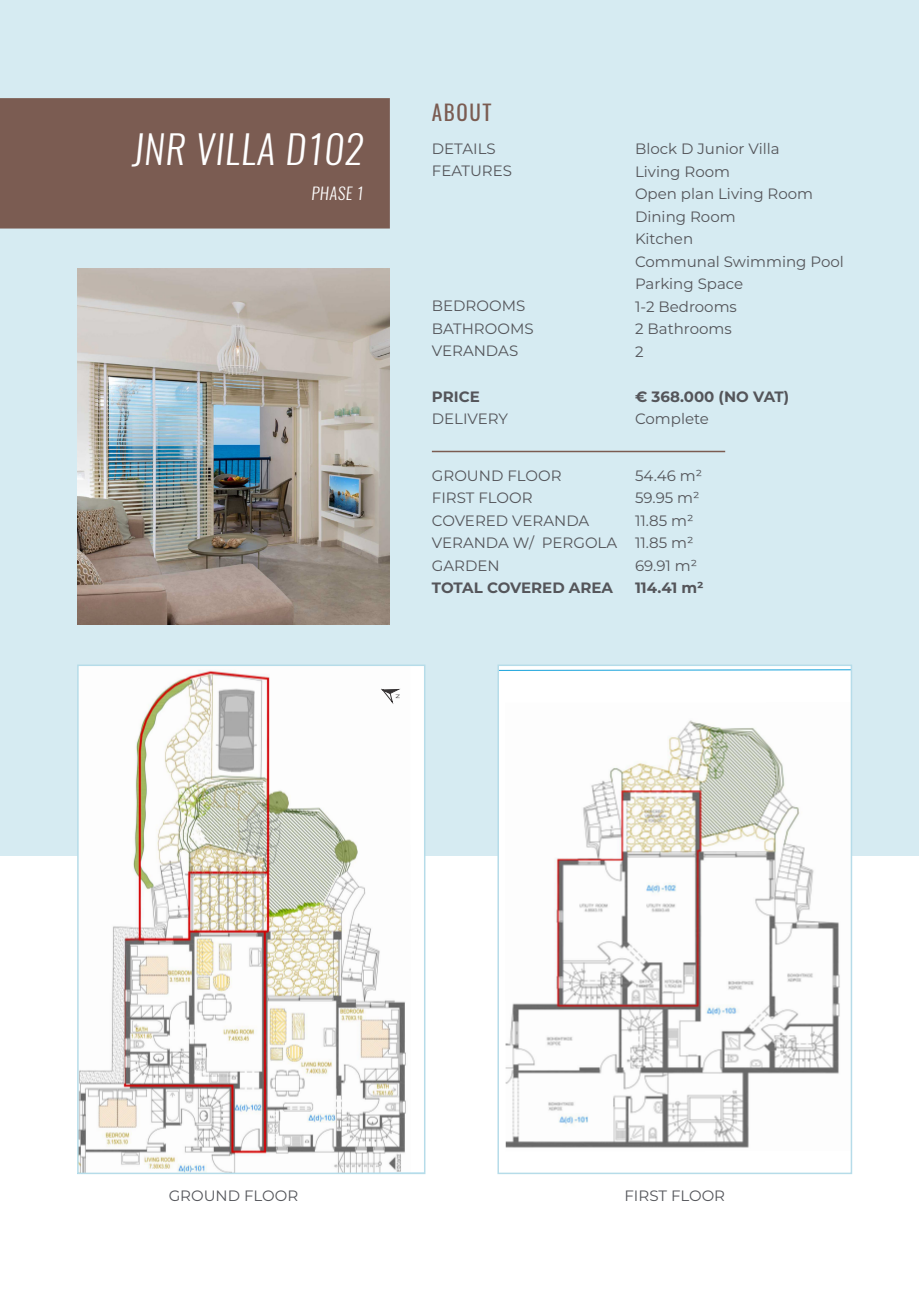
<style>
.page{position:relative;width:919px;height:1289px;background:#fff}
.page>*{position:absolute;margin:0;border:0;box-sizing:border-box;transform-origin:0 0}
.t1{font:italic 300 39px "Oswald";letter-spacing:.025em;color:#fff}
.t2{font:21px "Oswald";letter-spacing:.08em;color:#7b5c52}
.t3{font:italic 300 16.5px "Oswald";letter-spacing:.025em;color:#fff}
.t4{font:15px/22.5px "Montserrat";color:#54555a}
.t5{font:700 15px "Montserrat";color:#54555a}
.t6{font:6.15px "Optane";color:#373435}
</style>
<div class="page">
<div style="left:0;top:0;width:918px;height:855px;background:#d6ebf2"></div>
<div style="left:0;top:98px;width:390px;height:130px;background:#7b5c52"></div>
<hr style="left:432px;top:451px;width:293px;height:1px;background:#7b5c52">
<img style="left:77px;top:268px;width:313px;height:356px">
<svg style="left:80px;top:667px;width:342px;height:504px"></svg>
<svg style="left:381px;top:689px;width:19px;height:14px"></svg>
<div style="left:77px;top:664px;width:348px;height:510px;border:2px solid #b6dce9"></div>
<svg style="left:500px;top:669px;width:349px;height:479px"></svg>
<div style="left:497px;top:664px;width:355px;height:510px;border:2px solid #b6dce9"></div>
<p class="t1" style="left:132px;top:123px;width:232px">JNR VILLA D102</p>
<p class="t3" style="left:311px;top:182px;width:53px">PHASE 1</p>
<p class="t2" style="left:432px;top:98px;width:61px">ABOUT</p>
<p class="t4" style="left:432px;top:137px;width:82px">DETAILS<br>FEATURES</p>
<p class="t4" style="left:432px;top:294px;width:95px">BEDROOMS</p>
<p class="t4" style="left:432px;top:317px;width:103px">BATHROOMS</p>
<p class="t4" style="left:432px;top:339px;width:88px">VERANDAS</p>
<p class="t5" style="left:432px;top:385px;width:49px">PRICE</p>
<p class="t4" style="left:432px;top:407px;width:78px">DELIVERY</p>
<p class="t4" style="left:432px;top:463px;width:131px">GROUND FLOOR</p>
<p class="t4" style="left:432px;top:486px;width:102px">FIRST FLOOR</p>
<p class="t4" style="left:432px;top:508px;width:159px">COVERED VERANDA</p>
<p class="t4" style="left:432px;top:531px;width:187px">VERANDA W/ PERGOLA</p>
<p class="t4" style="left:432px;top:553px;width:69px">GARDEN</p>
<p class="t5" style="left:432px;top:577px;width:183px">TOTAL COVERED AREA</p>
<p class="t4" style="left:635px;top:137px;width:146px">Block D Junior Villa</p>
<p class="t4" style="left:635px;top:160px;width:97px">Living Room</p>
<p class="t4" style="left:635px;top:182px;width:180px">Open plan Living Room<br>Dining Room</p>
<p class="t4" style="left:635px;top:227px;width:60px">Kitchen</p>
<p class="t4" style="left:635px;top:250px;width:210px">Communal Swimming Pool</p>
<p class="t4" style="left:635px;top:272px;width:110px">Parking Space</p>
<p class="t4" style="left:635px;top:295px;width:103px">1-2 Bedrooms</p>
<p class="t4" style="left:635px;top:317px;width:98px">2 Bathrooms</p>
<p class="t4" style="left:635px;top:340px;width:10px">2</p>
<p class="t5" style="left:635px;top:385px;width:156px">€ 368.000 (NO VAT)</p>
<p class="t4" style="left:635px;top:407px;width:75px">Complete</p>
<p class="t4" style="left:635px;top:463px;width:69px">54.46 m²</p>
<p class="t4" style="left:635px;top:486px;width:66px">59.95 m²</p>
<p class="t4" style="left:635px;top:508px;width:60px">11.85 m²</p>
<p class="t4" style="left:635px;top:531px;width:60px">11.85 m²</p>
<p class="t4" style="left:635px;top:553px;width:64px">69.91 m²</p>
<p class="t5" style="left:635px;top:577px;width:70px">114.41 m²</p>
<p class="t6" style="left:401px;top:694px;width:6px;rotate:90deg">N</p>
<p class="t4" style="left:169px;top:1184px;width:131px">GROUND FLOOR</p>
<p class="t4" style="left:624px;top:1184px;width:102px">FIRST FLOOR</p>
</div>
